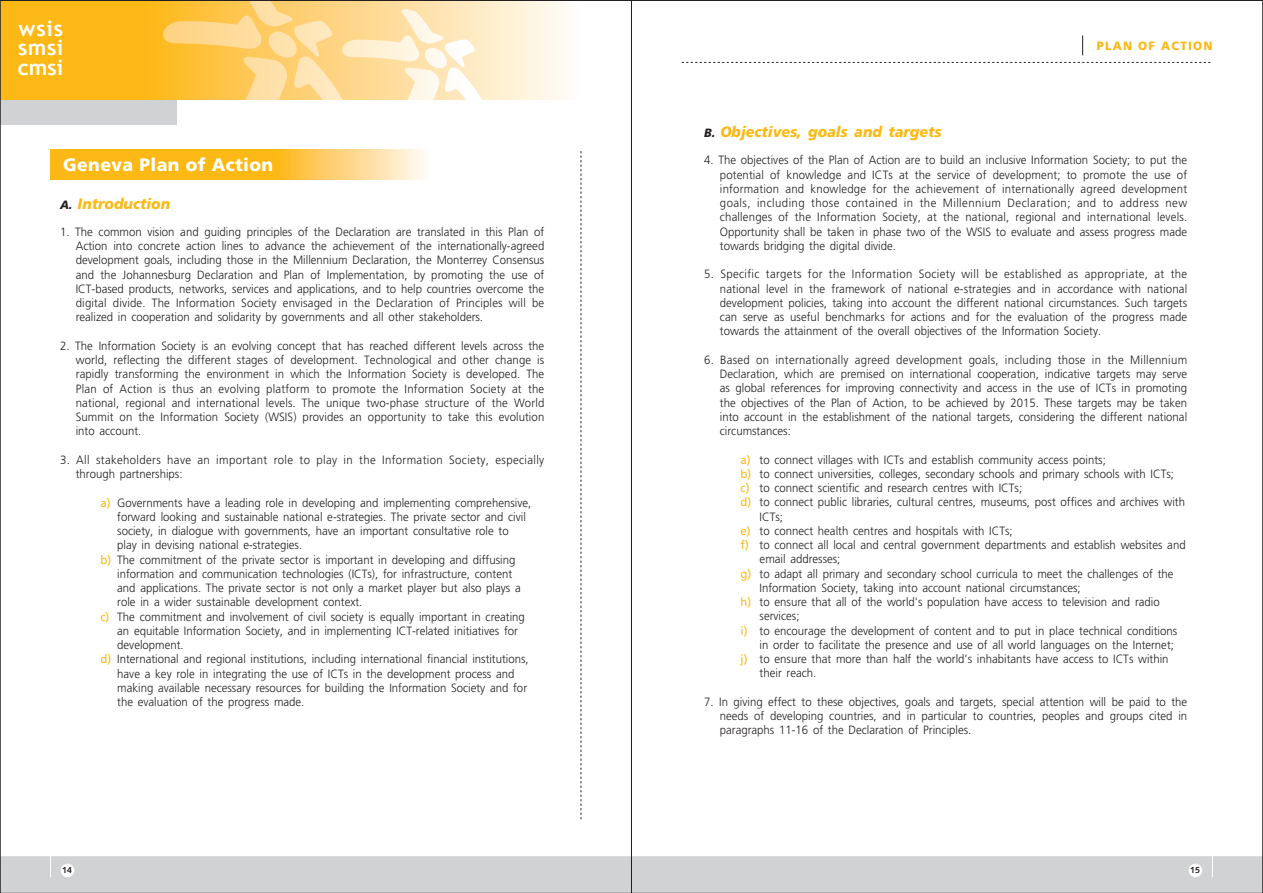
<style>
.page{position:relative;width:1263px;height:893px;background:#fff}
.page>*{position:absolute;margin:0;border:0;box-sizing:border-box;transform-origin:0 0}
.t1{font:700 21.45px/19.4px "Trebuchet MS";letter-spacing:.02em;color:#fff;text-align:justify}
.t2{font:900 18px "Frutiger";letter-spacing:.025em;color:#fff}
.t3{font:italic 900 15px "Frutiger";color:#fcb914;scale:.95 1}
.t4{font:300 12px/14.2px "Frutiger";color:#231f20;text-align:justify;scale:.95 1}
.t5{font:300 12px/14.2px "Frutiger";letter-spacing:.03em;color:#231f20;scale:.95 1}
.t6{font:900 12px "Frutiger";letter-spacing:.105em;color:#fcb914}
.t7{font:700 8.85px "Syntax";color:#231f20}
.s1{font-size:12px;color:#231f20}
.s2{font-weight:400;color:#fcb914}
</style>
<div class="page">
<div style="left:0;top:66px;width:177px;height:58px;background:#d1d2d4"></div>
<svg style="left:2px;top:2px;width:561px;height:98px;background:#fccc57"></svg>
<svg style="left:162px;top:2px;width:322px;height:98px;background:#fed98f"></svg>
<svg style="left:581px;top:151px;width:1px;height:668px"></svg>
<svg style="left:682px;top:62px;width:529px;height:1px"></svg>
<div style="left:0;top:856px;width:1263px;height:37px;background:#d1d2d4"></div>
<svg style="left:50px;top:856px;width:1px;height:21px"></svg>
<svg style="left:1082px;top:36px;width:1px;height:19px"></svg>
<div style="left:61px;top:864px;width:13px;height:13px;background:#fff;border-radius:50%"></div>
<svg style="left:1212px;top:856px;width:1px;height:21px"></svg>
<div style="left:1189px;top:864px;width:13px;height:13px;background:#fff;border-radius:50%"></div>
<svg style="left:51px;top:149px;width:372px;height:30px;background:#fcc442"></svg>
<h1 class="t1" style="left:18px;top:19px;width:47px">wsis smsi cmsi</h1>
<h2 class="t2" style="left:63px;top:153px;width:212px">Geneva Plan of Action</h2>
<p class="t3" style="left:60px;top:195px;width:118px"><span class="s1">A.</span> Introduction</p>
<p class="t4" style="left:76px;top:225px;width:495px;text-indent:-16px">1. The common vision and guiding principles of the Declaration are translated in this Plan of Action into concrete action lines to advance the achievement of the internationally-agreed development goals, including those in the Millennium Declaration, the Monterrey Consensus and the Johannesburg Declaration and Plan of Implementation, by promoting the use of ICT-based products, networks, services and applications, and to help countries overcome the digital divide. The Information Society envisaged in the Declaration of Principles will be realized in cooperation and solidarity by governments and all other stakeholders.</p>
<p class="t4" style="left:76px;top:339px;width:495px;text-indent:-16px">2. The Information Society is an evolving concept that has reached different levels across the world, reflecting the different stages of development. Technological and other change is rapidly transforming the environment in which the Information Society is developed. The Plan of Action is thus an evolving platform to promote the Information Society at the national, regional and international levels. The unique two-phase structure of the World Summit on the Information Society (WSIS) provides an opportunity to take this evolution into account.</p>
<p class="t5" style="left:76px;top:453px;width:495px;text-indent:-16px">3. All stakeholders have an important role to play in the Information Society, especially through partnerships:</p>
<p class="t4" style="left:101px;top:495px;width:455px"><span class="s2">a)</span> Governments have a leading role in developing and implementing comprehensive,</p>
<p class="t4" style="left:117px;top:510px;width:432px">forward looking and sustainable national e-strategies. The private sector and civil</p>
<p class="t4" style="left:117px;top:524px;width:414px">society, in dialogue with governments, have an important consultative role to</p>
<p class="t4" style="left:117px;top:538px;width:196px">play in devising national e-strategies.</p>
<p class="t4" style="left:101px;top:552px;width:438px"><span class="s2">b)</span> The commitment of the private sector is important in developing and diffusing</p>
<p class="t4" style="left:117px;top:567px;width:417px">information and communication technologies (ICTs), for infrastructure, content</p>
<p class="t4" style="left:117px;top:581px;width:426px">and applications. The private sector is not only a market player but also plays a</p>
<p class="t4" style="left:117px;top:595px;width:260px">role in a wider sustainable development context.</p>
<p class="t4" style="left:101px;top:609px;width:448px"><span class="s2">c)</span> The commitment and involvement of civil society is equally important in creating</p>
<p class="t4" style="left:117px;top:624px;width:423px">an equitable Information Society, and in implementing ICT-related initiatives for</p>
<p class="t4" style="left:117px;top:638px;width:72px">development.</p>
<p class="t4" style="left:101px;top:652px;width:452px"><span class="s2">d)</span> International and regional institutions, including international financial institutions,</p>
<p class="t4" style="left:117px;top:666px;width:420px">have a key role in integrating the use of ICTs in the development process and</p>
<p class="t4" style="left:117px;top:681px;width:433px">making available necessary resources for building the Information Society and for</p>
<p class="t4" style="left:117px;top:695px;width:199px">the evaluation of the progress made.</p>
<p class="t6" style="left:1097px;top:39px;width:117px">PLAN OF ACTION</p>
<p class="t3" style="left:704px;top:123px;width:251px"><span class="s1">B.</span> Objectives, goals and targets</p>
<p class="t4" style="left:720px;top:153px;width:493px;text-indent:-16px">4. The objectives of the Plan of Action are to build an inclusive Information Society; to put the potential of knowledge and ICTs at the service of development; to promote the use of information and knowledge for the achievement of internationally agreed development goals, including those contained in the Millennium Declaration; and to address new challenges of the Information Society, at the national, regional and international levels.<br>Opportunity shall be taken in phase two of the WSIS to evaluate and assess progress made towards bridging the digital divide.</p>
<p class="t4" style="left:720px;top:267px;width:493px;text-indent:-16px">5. Specific targets for the Information Society will be established as appropriate, at the national level in the framework of national e-strategies and in accordance with national development policies, taking into account the different national circumstances. Such targets can serve as useful benchmarks for actions and for the evaluation of the progress made towards the attainment of the overall objectives of the Information Society.</p>
<p class="t4" style="left:720px;top:353px;width:493px;text-indent:-16px">6. Based on internationally agreed development goals, including those in the Millennium Declaration, which are premised on international cooperation, indicative targets may serve as global references for improving connectivity and access in the use of ICTs in promoting the objectives of the Plan of Action, to be achieved by 2015. These targets may be taken into account in the establishment of the national targets, considering the different national circumstances:</p>
<p class="t4" style="left:741px;top:452px;width:386px"><span class="s2">a)</span> to connect villages with ICTs and establish community access points;</p>
<p class="t4" style="left:741px;top:467px;width:458px"><span class="s2">b)</span> to connect universities, colleges, secondary schools and primary schools with ICTs;</p>
<p class="t4" style="left:741px;top:481px;width:298px"><span class="s2">c)</span> to connect scientific and research centres with ICTs;</p>
<p class="t4" style="left:741px;top:495px;width:469px"><span class="s2">d)</span> to connect public libraries, cultural centres, museums, post offices and archives with</p>
<p class="t4" style="left:760px;top:509px;width:26px">ICTs;</p>
<p class="t4" style="left:741px;top:524px;width:288px"><span class="s2">e)</span> to connect health centres and hospitals with ICTs;</p>
<p class="t4" style="left:741px;top:538px;width:470px"><span class="s2">f)</span> to connect all local and central government departments and establish websites and</p>
<p class="t4" style="left:760px;top:552px;width:87px">email addresses;</p>
<p class="t4" style="left:741px;top:566px;width:457px"><span class="s2">g)</span> to adapt all primary and secondary school curricula to meet the challenges of the</p>
<p class="t4" style="left:760px;top:581px;width:340px">Information Society, taking into account national circumstances;</p>
<p class="t4" style="left:741px;top:595px;width:443px"><span class="s2">h)</span> to ensure that all of the world's population have access to television and radio</p>
<p class="t4" style="left:760px;top:609px;width:43px">services;</p>
<p class="t4" style="left:741px;top:623px;width:461px"><span class="s2">i)</span> to encourage the development of content and to put in place technical conditions</p>
<p class="t4" style="left:760px;top:638px;width:438px">in order to facilitate the presence and use of all world languages on the Internet;</p>
<p class="t4" style="left:741px;top:652px;width:452px"><span class="s2">j)</span> to ensure that more than half the world’s inhabitants have access to ICTs within</p>
<p class="t4" style="left:760px;top:666px;width:61px">their reach.</p>
<p class="t4" style="left:720px;top:695px;width:493px;text-indent:-16px">7. In giving effect to these objectives, goals and targets, special attention will be paid to the needs of developing countries, and in particular to countries, peoples and groups cited in paragraphs 11-16 of the Declaration of Principles.</p>
<p class="t7" style="left:62px;top:865px;width:11px">14</p>
<p class="t7" style="left:1190px;top:865px;width:11px">15</p>
</div>
